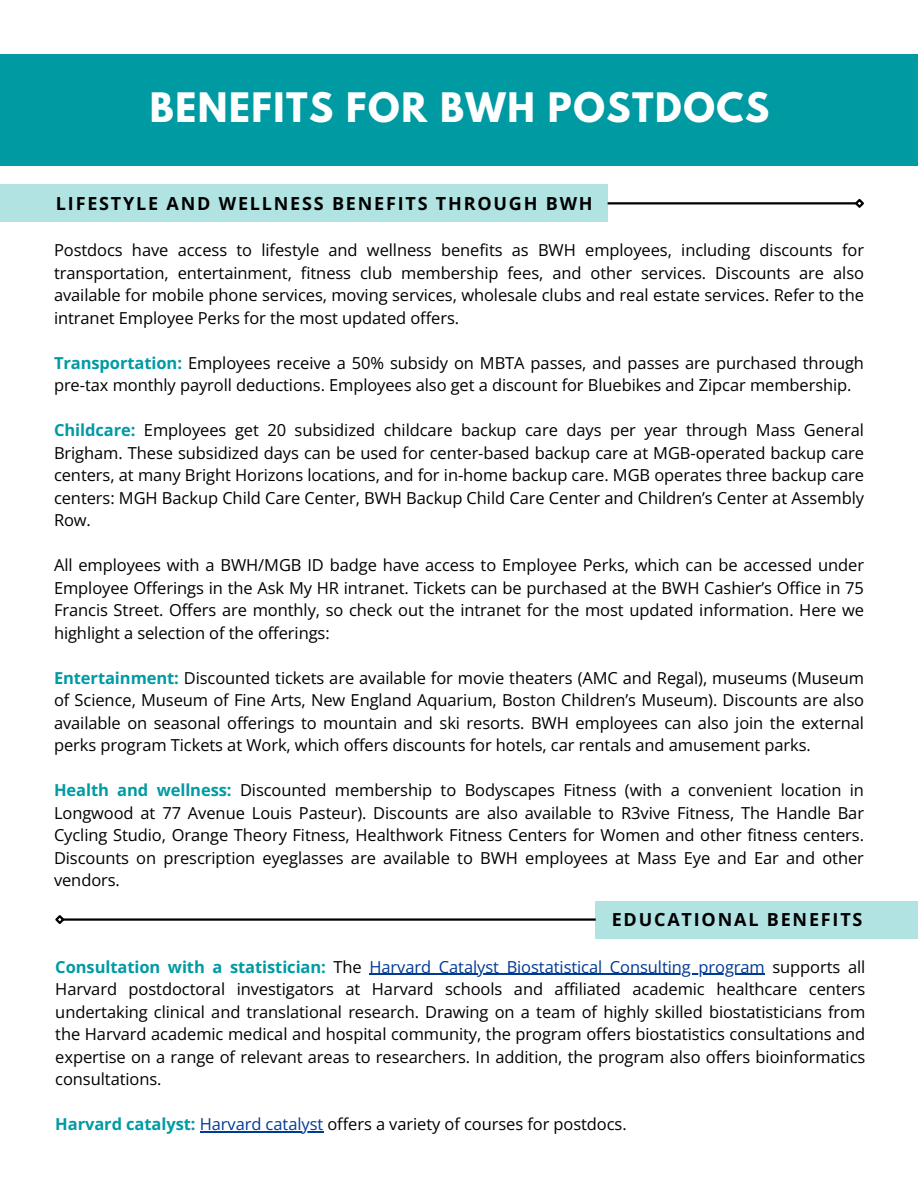
<style>
.page{position:relative;width:918px;height:1188px;background:#fff}
.page>*{position:absolute;margin:0;border:0;box-sizing:border-box;transform-origin:0 0}
.t1{font:700 36px "League Spartan";letter-spacing:.045em;color:#fff}
.t2{font:700 18px "Open Sans";letter-spacing:.1em;color:#000}
.t3{font:16.5px/22.5px "Open Sans";letter-spacing:-.005em;color:#000;text-align:justify}
.t4{font:700 16.5px "Open Sans";letter-spacing:-.005em;color:#009aa3}
.s1{font-weight:700;color:#009aa3}
.s2{color:#003a93}
.s3{font-weight:400;color:#000}
</style>
<div class="page">
<div style="left:0;top:54px;width:918px;height:112px;background:#009aa3"></div>
<div style="left:0;top:185px;width:608px;height:37px;background:#b0e3e2"></div>
<hr style="left:608px;top:202px;width:249px;height:2px;background:#000">
<svg style="left:853px;top:198px;width:11px;height:10px"></svg>
<div style="left:596px;top:901px;width:322px;height:37px;background:#b0e3e2"></div>
<hr style="left:63px;top:918px;width:533px;height:3px;background:#000">
<svg style="left:55px;top:915px;width:11px;height:9px"></svg>
<hr style="left:369px;top:974px;width:396px;height:1px;background:#003a93">
<hr style="left:200px;top:1131px;width:123px;height:1px;background:#003a93">
<h1 class="t1" style="left:150px;top:90px;width:621px">BENEFITS FOR BWH POSTDOCS</h1>
<p class="t2" style="left:56px;top:191px;width:538px">LIFESTYLE AND WELLNESS BENEFITS THROUGH BWH</p>
<h2 class="t3" style="left:54px;top:239px;width:812px">Postdocs have access to lifestyle and wellness benefits as BWH employees, including discounts for transportation, entertainment, fitness club membership fees, and other services. Discounts are also available for mobile phone services, moving services, wholesale clubs and real estate services. Refer to the intranet Employee Perks for the most updated offers.</h2>
<p class="t3" style="left:54px;top:351px;width:812px"><span class="s1">Transportation:</span> Employees receive a 50% subsidy on MBTA passes, and passes are purchased through pre-tax monthly payroll deductions. Employees also get a discount for Bluebikes and Zipcar membership.</p>
<p class="t3" style="left:54px;top:419px;width:812px"><span class="s1">Childcare:</span> Employees get 20 subsidized childcare backup care days per year through Mass General Brigham. These subsidized days can be used for center-based backup care at MGB-operated backup care centers, at many Bright Horizons locations, and for in-home backup care. MGB operates three backup care centers: MGH Backup Child Care Center, BWH Backup Child Care Center and Children’s Center at Assembly Row.</p>
<p class="t3" style="left:54px;top:554px;width:812px">All employees with a BWH/MGB ID badge have access to Employee Perks, which can be accessed under Employee Offerings in the Ask My HR intranet. Tickets can be purchased at the BWH Cashier’s Office in 75<br>Francis Street. Offers are monthly, so check out the intranet for the most updated information. Here we highlight a selection of the offerings:</p>
<p class="t3" style="left:54px;top:666px;width:812px"><span class="s1">Entertainment:</span> Discounted tickets are available for movie theaters (AMC and Regal), museums (Museum of Science, Museum of Fine Arts, New England Aquarium, Boston Children’s Museum). Discounts are also available on seasonal offerings to mountain and ski resorts. BWH employees can also join the external perks program Tickets at Work, which offers discounts for hotels, car rentals and amusement parks.</p>
<p class="t3" style="left:54px;top:779px;width:812px"><span class="s1">Health and wellness:</span> Discounted membership to Bodyscapes Fitness (with a convenient location in Longwood at 77 Avenue Louis Pasteur). Discounts are also available to R3vive Fitness, The Handle Bar Cycling Studio, Orange Theory Fitness, Healthwork Fitness Centers for Women and other fitness centers.<br>Discounts on prescription eyeglasses are available to BWH employees at Mass Eye and Ear and other vendors.</p>
<p class="t2" style="left:612px;top:907px;width:252px">EDUCATIONAL BENEFITS</p>
<p class="t3" style="left:55px;top:955px;width:812px;text-indent:314px"><span class="s2">Harvard Catalyst Biostatistical Consulting program</span> supports all Harvard postdoctoral investigators at Harvard schools and affiliated academic healthcare centers undertaking clinical and translational research. Drawing on a team of highly skilled biostatisticians from the Harvard academic medical and hospital community, the program offers biostatistics consultations and expertise on a range of relevant areas to researchers. In addition, the program also offers bioinformatics consultations.</p>
<p class="t3" style="left:55px;top:1112px;width:573px"><span class="s1">Harvard catalyst:</span> <span class="s2">Harvard catalyst</span> offers a variety of courses for postdocs.</p>
<p class="t4" style="left:55px;top:955px;width:308px">Consultation with a statistician: <span class="s3">The</span></p>
</div>
